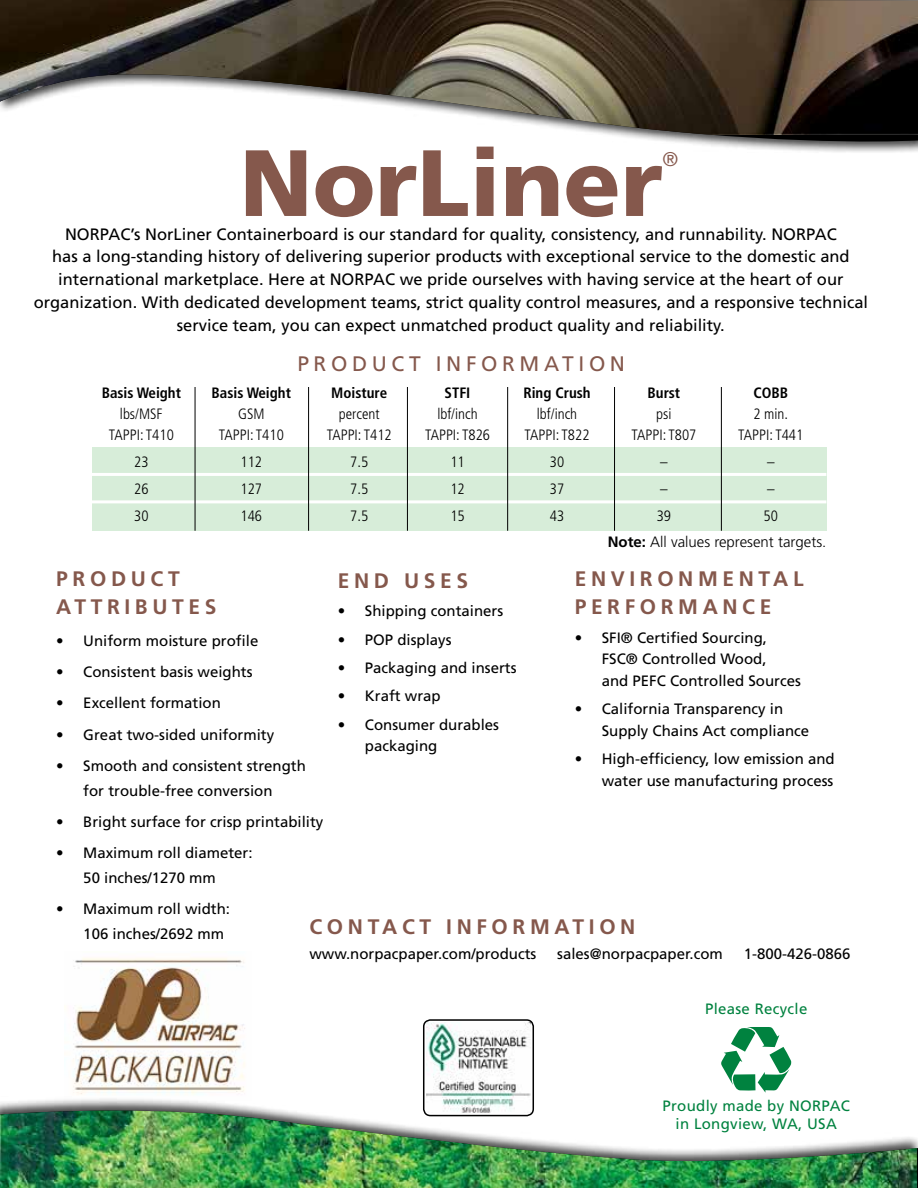
<style>
.page{position:relative;width:918px;height:1188px;background:#fff}
.page>*{position:absolute;margin:0;border:0;box-sizing:border-box;transform-origin:0 0}
.t1{font:900 94.05px "Frutiger";color:#85584c}
.t2{font:700 21px/28.8px "Frutiger";letter-spacing:.22em;color:#85584c}
.t3{font:21px "Frutiger";letter-spacing:.22em;color:#85584c}
.t4{font:300 19.8px "Frutiger";color:#85584c}
.t5{font:16.5px/22.8px "Frutiger";color:#000;text-align:center}
.t6{font:15px/21.6px "Frutiger";color:#000}
.t7{font:300 condensed 15px/27px "Frutiger";color:#000;text-align:center}
.t8{font:700 condensed 15px "Frutiger";color:#000}
.t9{font:15px/18.6px "Frutiger";letter-spacing:.02em;color:#00823f;text-align:center}
.t10{font:300 15px "Frutiger";color:#000}
.s1{font-weight:700}
</style>
<div class="page">
<div style="left:423px;top:1019px;width:111px;height:97px;border:2px solid #000;border-radius:7px"></div>
<img style="left:426px;top:1023px;width:105px;height:73px">
<img style="left:73px;top:958px;width:172px;height:137px">
<svg style="left:721px;top:1027px;width:70px;height:66px"></svg>
<div style="left:0;top:0;width:918px;height:154px;background:#000;opacity:.75"></div>
<svg style="left:0;top:135px;width:918px;height:12px"></svg>
<img style="left:0;top:0;width:918px;height:135px">
<div style="left:0;top:1096px;width:918px;height:92px;background:#000;opacity:.75"></div>
<img style="left:0;top:1103px;width:918px;height:85px">
<img style="left:0;top:1111px;width:917px;height:55px">
<div style="left:92px;top:448px;width:734px;height:83px;background:#d7edd9"></div>
<hr style="left:92px;top:473px;width:734px;height:3px;background:#fff">
<hr style="left:92px;top:500px;width:734px;height:3px;background:#fff">
<hr style="left:195px;top:387px;width:1px;height:144px;background:#000">
<hr style="left:308px;top:387px;width:1px;height:144px;background:#000">
<hr style="left:407px;top:387px;width:1px;height:144px;background:#000">
<hr style="left:507px;top:387px;width:1px;height:144px;background:#000">
<hr style="left:614px;top:387px;width:1px;height:144px;background:#000">
<hr style="left:721px;top:387px;width:1px;height:144px;background:#000">
<h1 class="t1" style="left:240px;top:126px;width:425px">NorLiner</h1>
<h3 class="t4" style="left:663px;top:148px;width:17px">®</h3>
<p class="t5" style="left:34px;top:222px;width:836px">NORPAC’s NorLiner Containerboard is our standard for quality, consistency, and runnability. NORPAC<br>has a long-standing history of delivering superior products with exceptional service to the domestic and international marketplace. Here at NORPAC we pride ourselves with having service at the heart of our organization. With dedicated development teams, strict quality control measures, and a responsive technical service team, you can expect unmatched product quality and reliability.</p>
<h2 class="t3" style="left:297px;top:351px;width:329px">PRODUCT INFORMATION</h2>
<p class="t8" style="left:102px;top:384px;width:81px">Basis Weight</p>
<p class="t7" style="left:109px;top:404px;width:67px;line-height:21px">lbs/MSF<br>TAPPI: T410</p>
<p class="t7" style="left:134px;top:449px;width:16px;text-align:justify">23<br>26<br>30</p>
<p class="t8" style="left:212px;top:384px;width:81px">Basis Weight</p>
<p class="t7" style="left:219px;top:404px;width:67px;line-height:21px">GSM<br>TAPPI: T410</p>
<p class="t7" style="left:241px;top:449px;width:23px;text-align:justify">112<br>127<br>146</p>
<p class="t8" style="left:331px;top:384px;width:57px">Moisture</p>
<p class="t7" style="left:327px;top:404px;width:67px;line-height:21px">percent<br>TAPPI: T412</p>
<p class="t7" style="left:350px;top:449px;width:19px;text-align:justify">7.5<br>7.5<br>7.5</p>
<p class="t8" style="left:445px;top:384px;width:27px">STFI</p>
<p class="t7" style="left:425px;top:404px;width:67px;line-height:21px">lbf/inch<br>TAPPI: T826</p>
<p class="t7" style="left:450px;top:449px;width:16px;text-align:justify">11<br>12<br>15</p>
<p class="t8" style="left:523px;top:384px;width:69px">Ring Crush</p>
<p class="t7" style="left:525px;top:404px;width:67px;line-height:21px">lbf/inch<br>TAPPI: T822</p>
<p class="t7" style="left:550px;top:449px;width:16px;text-align:justify">30<br>37<br>43</p>
<p class="t8" style="left:648px;top:384px;width:34px">Burst</p>
<p class="t7" style="left:631px;top:404px;width:67px;line-height:21px">psi<br>TAPPI: T807</p>
<p class="t7" style="left:657px;top:449px;width:16px;text-align:left">– –<br>39</p>
<p class="t8" style="left:753px;top:384px;width:36px">COBB</p>
<p class="t7" style="left:738px;top:404px;width:67px;line-height:21px">2 min.<br>TAPPI: T441</p>
<p class="t7" style="left:764px;top:449px;width:16px;text-align:left">– –<br>50</p>
<p class="t10" style="left:608px;top:533px;width:220px"><span class="s1">Note:</span> All values represent targets.</p>
<h2 class="t2" style="left:56px;top:564px;width:162px">PRODUCT<br>ATTRIBUTES</h2>
<p class="t6" style="left:56px;top:630px;width:204px">• Uniform moisture profile</p>
<p class="t6" style="left:56px;top:661px;width:198px">• Consistent basis weights</p>
<p class="t6" style="left:56px;top:692px;width:166px">• Excellent formation</p>
<p class="t6" style="left:56px;top:724px;width:219px">• Great two-sided uniformity</p>
<p class="t6" style="left:56px;top:754px;width:251px;line-height:24.6px;text-align:center">• Smooth and consistent strength for trouble-free conversion</p>
<p class="t6" style="left:56px;top:811px;width:269px">• Bright surface for crisp printability</p>
<p class="t6" style="left:83px;top:841px;width:171px;line-height:24.6px;text-indent:-27px">• Maximum roll diameter:<br>50 inches/1270 mm</p>
<p class="t6" style="left:83px;top:897px;width:148px;line-height:24.6px;text-indent:-27px">• Maximum roll width:<br>106 inches/2692 mm</p>
<h2 class="t2" style="left:575px;top:564px;width:230px">ENVIRONMENTAL<br>PERFORMANCE</h2>
<p class="t6" style="left:602px;top:627px;width:201px;text-indent:-27px">• SFI® Certified Sourcing,<br>FSC® Controlled Wood,<br>and PEFC Controlled Sources</p>
<p class="t6" style="left:602px;top:698px;width:209px;text-indent:-27px">• California Transparency in<br>Supply Chains Act compliance</p>
<p class="t6" style="left:575px;top:748px;width:262px;text-align:right">• High-efficiency, low emission and water use manufacturing process</p>
<h2 class="t2" style="left:338px;top:566px;width:132px">END USES</h2>
<p class="t6" style="left:338px;top:600px;width:167px">• Shipping containers</p>
<p class="t6" style="left:338px;top:629px;width:115px">• POP displays</p>
<p class="t6" style="left:338px;top:657px;width:180px">• Packaging and inserts</p>
<p class="t6" style="left:338px;top:685px;width:104px">• Kraft wrap</p>
<p class="t6" style="left:365px;top:714px;width:136px;text-indent:-27px">• Consumer durables packaging</p>
<h2 class="t2" style="left:309px;top:912px;width:327px">CONTACT INFORMATION</h2>
<p class="t6" style="left:309px;top:943px;width:228px">www.norpacpaper.com/products</p>
<p class="t6" style="left:557px;top:943px;width:167px">sales@norpacpaper.com</p>
<p class="t6" style="left:744px;top:943px;width:108px">1-800-426-0866</p>
<p class="t9" style="left:705px;top:1000px;width:104px">Please Recycle</p>
<p class="t9" style="left:663px;top:1096px;width:189px">Proudly made by NORPAC in Longview, WA, USA</p>
</div>
